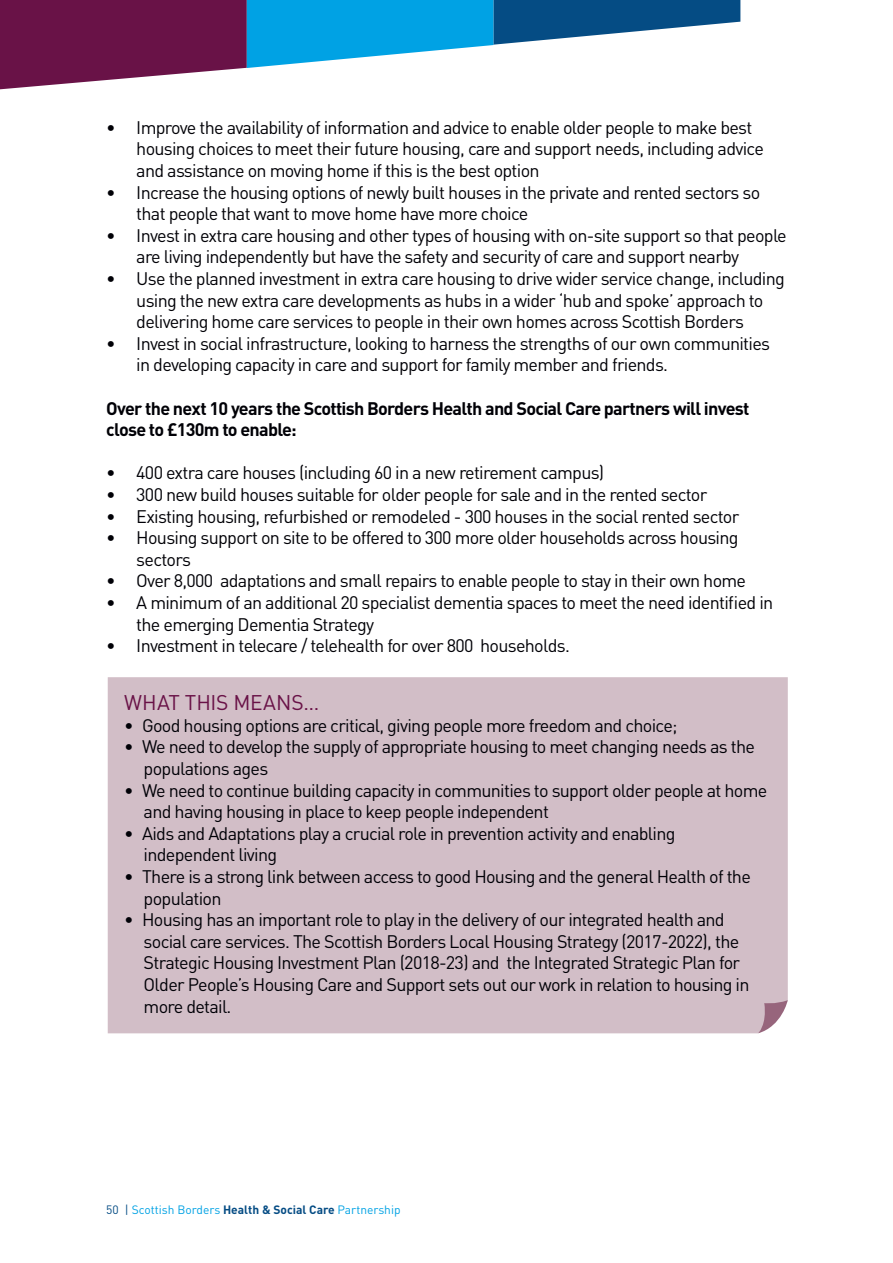
<style>
.page{position:relative;width:893px;height:1263px;background:#fff}
.page>*{position:absolute;margin:0;border:0;box-sizing:border-box;transform-origin:0 0}
.t1{font:21px "DIN";letter-spacing:-.005em;color:#691247}
.t2{font:18px/21.6px "DIN";letter-spacing:-.04em;color:#000006}
.t3{font:700 18px/21.6px "DIN";letter-spacing:-.04em;color:#000006}
.t4{font:12px "DIN";color:#00a2e4}
.s1{color:#054c84}
.s2{font-weight:700;color:#054c84}
</style>
<div class="page">
<svg style="left:0;top:0;width:740px;height:90px"></svg>
<div style="left:108px;top:677px;width:680px;height:356px;background:#d2bec7"></div>
<svg style="left:758px;top:1000px;width:30px;height:33px"></svg>
<p class="t2" style="left:136px;top:116px;width:629px;text-indent:-30px">• Improve the availability of information and advice to enable older people to make best housing choices to meet their future housing, care and support needs, including advice and assistance on moving home if this is the best option</p>
<p class="t2" style="left:136px;top:181px;width:625px;text-indent:-30px">• Increase the housing options of newly built houses in the private and rented sectors so that people that want to move home have more choice</p>
<p class="t2" style="left:136px;top:224px;width:652px;text-indent:-30px">• Invest in extra care housing and other types of housing with on-site support so that people are living independently but have the safety and security of care and support nearby</p>
<p class="t2" style="left:136px;top:267px;width:650px;text-indent:-30px">• Use the planned investment in extra care housing to drive wider service change, including using the new extra care developments as hubs in a wider ‘hub and spoke’ approach to delivering home care services to people in their own homes across Scottish Borders</p>
<p class="t2" style="left:136px;top:332px;width:635px;text-indent:-30px">• Invest in social infrastructure, looking to harness the strengths of our own communities in developing capacity in care and support for family member and friends.</p>
<p class="t3" style="left:106px;top:396px;width:644px">Over the next 10 years the Scottish Borders Health and Social Care partners will invest close to £130m to enable:</p>
<p class="t2" style="left:106px;top:462px;width:499px">• 400 extra care houses (including 60 in a new retirement campus)</p>
<p class="t2" style="left:106px;top:483px;width:602px">• 300 new build houses suitable for older people for sale and in the rented sector</p>
<p class="t2" style="left:106px;top:505px;width:634px">• Existing housing, refurbished or remodeled - 300 houses in the social rented sector</p>
<p class="t2" style="left:136px;top:526px;width:604px;text-indent:-30px">• Housing support on site to be offered to 300 more older households across housing sectors</p>
<p class="t2" style="left:106px;top:570px;width:641px">• Over 8,000 adaptations and small repairs to enable people to stay in their own home</p>
<p class="t2" style="left:136px;top:591px;width:638px;text-indent:-30px">• A minimum of an additional 20 specialist dementia spaces to meet the need identified in the emerging Dementia Strategy</p>
<p class="t2" style="left:106px;top:634px;width:465px">• Investment in telecare / telehealth for over 800 households.</p>
<p class="t1" style="left:124px;top:689px;width:197px">WHAT THIS MEANS…</p>
<p class="t2" style="left:124px;top:714px;width:555px">• Good housing options are critical, giving people more freedom and choice;</p>
<p class="t2" style="left:144px;top:736px;width:613px;text-indent:-19px">• We need to develop the supply of appropriate housing to meet changing needs as the populations ages</p>
<p class="t2" style="left:144px;top:779px;width:625px;text-indent:-19px">• We need to continue building capacity in communities to support older people at home and having housing in place to keep people independent</p>
<p class="t2" style="left:144px;top:822px;width:533px;text-indent:-19px">• Aids and Adaptations play a crucial role in prevention activity and enabling independent living</p>
<p class="t2" style="left:144px;top:865px;width:609px;text-indent:-19px">• There is a strong link between access to good Housing and the general Health of the population</p>
<p class="t2" style="left:144px;top:909px;width:607px;text-indent:-19px">• Housing has an important role to play in the delivery of our integrated health and social care services. The Scottish Borders Local Housing Strategy (2017-2022), the Strategic Housing Investment Plan (2018-23) and the Integrated Strategic Plan for Older People’s Housing Care and Support sets out our work in relation to housing in more detail.</p>
<p class="t4" style="left:106px;top:1202px;width:296px"><span class="s1">50 |</span> Scottish Borders <span class="s2">Health &amp; Social Care</span> Partnership</p>
</div>
